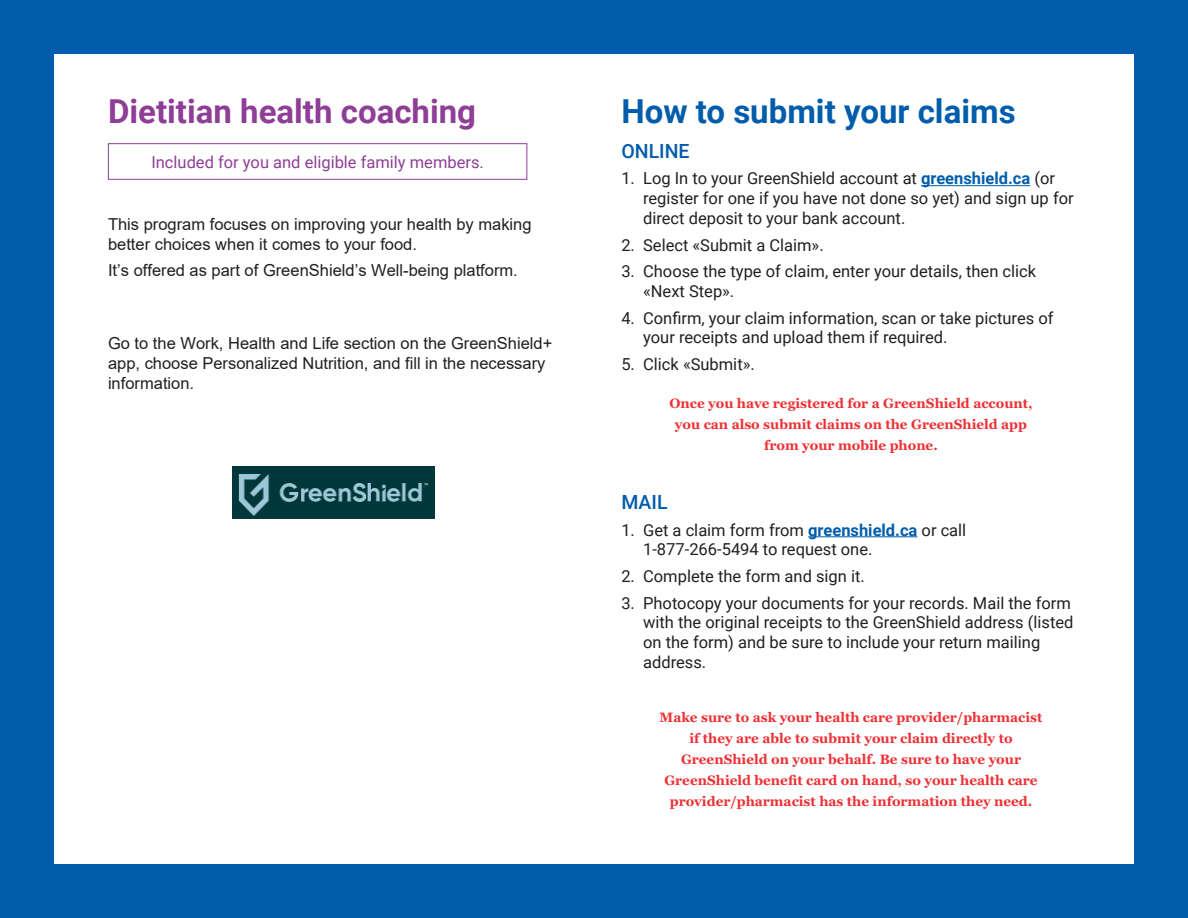
<style>
.page{position:relative;width:1188px;height:918px;background:#fff}
.page>*{position:absolute;margin:0;border:0;box-sizing:border-box;transform-origin:0 0}
.t1{font:700 33px "Roboto";color:#8f3e97}
.t2{font:700 33px "Roboto";color:#015dab}
.t3{font:500 19.5px "Roboto";color:#015dab}
.t4{font:16.5px/19.8px "Roboto";color:#231f20}
.t5{font:16.5px/19.8px "Arial";color:#231f20}
.t6{font:16.5px "Roboto";color:#8f3e97}
.t7{font:700 13.5px/21px "Georgia Pro";color:#ee3034;text-align:center}
.s1{font-weight:700;color:#015dab}
</style>
<div class="page">
<div style="left:0;top:0;width:1188px;height:54px;background:#015dab"></div>
<div style="left:0;top:864px;width:1188px;height:54px;background:#015dab"></div>
<div style="left:0;top:0;width:54px;height:918px;background:#015dab"></div>
<div style="left:1134px;top:0;width:54px;height:918px;background:#015dab"></div>
<hr style="left:921px;top:185px;width:109px;height:1px;background:#015dab">
<hr style="left:808px;top:536px;width:110px;height:1px;background:#015dab">
<div style="left:108px;top:143px;width:419px;height:37px;border:1px solid #8f3e97"></div>
<img style="left:233px;top:466px;width:202px;height:52px">
<h1 class="t1" style="left:108px;top:88px;width:370px">Dietitian health coaching</h1>
<h1 class="t2" style="left:621px;top:88px;width:396px">How to submit your claims</h1>
<p class="t6" style="left:151px;top:150px;width:334px">Included for you and eligible family members.</p>
<p class="t5" style="left:108px;top:214px;width:425px">This program focuses on improving your health by making better choices when it comes to your food.</p>
<p class="t5" style="left:108px;top:260px;width:411px">It’s offered as part of GreenShield’s Well-being platform.</p>
<p class="t5" style="left:108px;top:333px;width:446px">Go to the Work, Health and Life section on the GreenShield+ app, choose Personalized Nutrition, and fill in the necessary information.</p>
<p class="t3" style="left:621px;top:137px;width:70px">ONLINE</p>
<p class="t4" style="left:643px;top:168px;width:432px;text-indent:-22px">1. Log In to your GreenShield account at <span class="s1">greenshield.ca</span> (or register for one if you have not done so yet) and sign up for direct deposit to your bank account.</p>
<p class="t4" style="left:621px;top:234px;width:204px">2. Select «Submit a Claim».</p>
<p class="t4" style="left:643px;top:261px;width:395px;text-indent:-22px">3. Choose the type of claim, enter your details, then click «Next Step».</p>
<p class="t4" style="left:643px;top:307px;width:412px;text-indent:-22px">4. Confirm, your claim information, scan or take pictures of your receipts and upload them if required.</p>
<p class="t4" style="left:621px;top:353px;width:135px">5. Click «Submit».</p>
<p class="t7" style="left:670px;top:394px;width:365px">Once you have registered for a GreenShield account, you can also submit claims on the GreenShield app from your mobile phone.</p>
<p class="t3" style="left:621px;top:488px;width:48px">MAIL</p>
<p class="t4" style="left:643px;top:519px;width:325px;text-indent:-22px">1. Get a claim form from <span class="s1">greenshield.ca</span> or call<br>1-877-266-5494 to request one.</p>
<p class="t4" style="left:621px;top:566px;width:245px">2. Complete the form and sign it.</p>
<p class="t4" style="left:643px;top:592px;width:432px;text-indent:-22px">3. Photocopy your documents for your records. Mail the form with the original receipts to the GreenShield address (listed on the form) and be sure to include your return mailing address.</p>
<p class="t7" style="left:660px;top:708px;width:384px">Make sure to ask your health care provider/pharmacist if they are able to submit your claim directly to GreenShield on your behalf. Be sure to have your GreenShield benefit card on hand, so your health care provider/pharmacist has the information they need.</p>
</div>
